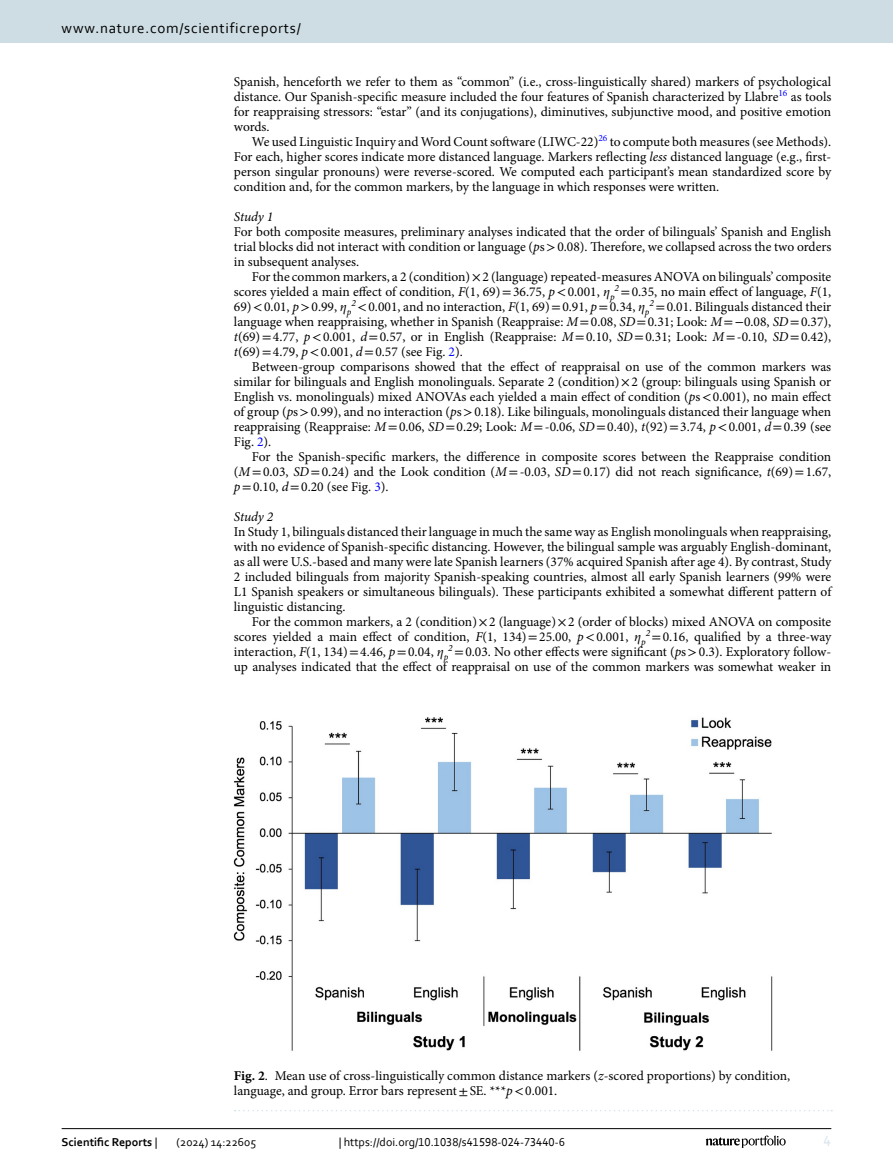
<style>
.page{position:relative;width:893px;height:1174px;background:#fff}
.page>*{position:absolute;margin:0;border:0;box-sizing:border-box;transform-origin:0 0}
.t1{font:15px "Corbel";letter-spacing:.05em;color:#000}
.t2{font:15px "Corbel";color:#d9e4eb}
.Body_Text_Indent{font:13.5px/15px "Minion Pro";color:#000;text-align:justify}
.Body_Text{font:13.5px/15px "Minion Pro";color:#000;text-align:justify}
.Figure_Caption{font:13.5px/15px "Minion Pro";letter-spacing:-.005em;color:#000}
.Head_3{font:italic 13.5px "Minion Pro";letter-spacing:-.01em;color:#000}
.t3{font:12px "Corbel";color:#000}
.t4{font:700 12px "Corbel";color:#000}
.s1{font-style:italic}
.s2{font-family:"STIX"}
.s3{color:#00f}
.s4{font-weight:700}
.s5{font-weight:400}
</style>
<div class="page">
<img style="left:234px;top:717px;width:539px;height:334px">
<svg style="left:235px;top:1110px;width:597px;height:1px"></svg>
<hr style="left:62px;top:1128px;width:769px;height:1px;background:#000">
<svg style="left:706px;top:1135px;width:80px;height:12px"></svg>
<div style="left:0;top:0;width:893px;height:43px;background:#cedde4"></div>
<p class="t1" style="left:62px;top:18px;width:241px">www.nature.com/scientificreports/</p>
<p class="Body_Text" style="left:234px;top:74px;width:599px">Spanish, henceforth we refer to them as “common” (i.e., cross-linguistically shared) markers of psychological distance. Our Spanish-specific measure included the four features of Spanish characterized by Llabre<sup>16</sup> as tools for reappraising stressors: “estar” (and its conjugations), diminutives, subjunctive mood, and positive emotion words.</p>
<p class="Body_Text_Indent" style="left:234px;top:134px;width:599px;text-indent:18px">We used Linguistic Inquiry and Word Count software (LIWC-22)<sup>26</sup> to compute both measures (see Methods).<br>For each, higher scores indicate more distanced language. Markers reflecting <span class="s1">less</span> distanced language (e.g., first&shy;person singular pronouns) were reverse-scored. We computed each participant’s mean standardized score by condition and, for the common markers, by the language in which responses were written.</p>
<p class="Head_3" style="left:234px;top:207px;width:41px">Study 1</p>
<p class="Body_Text" style="left:234px;top:224px;width:599px">For both composite measures, preliminary analyses indicated that the order of bilinguals’ Spanish and English trial blocks did not interact with condition or language (<span class="s1">p</span>s<span class="s2">&gt;</span>0.08). Therefore, we collapsed across the two orders in subsequent analyses.</p>
<p class="Body_Text_Indent" style="left:234px;top:269px;width:599px;text-indent:18px">For the common markers, a 2 (condition)<span class="s2">×</span>2 (language) repeated-measures ANOVA on bilinguals’ composite scores yielded a main effect of condition, <span class="s1">F</span>(1, 69)<span class="s2">=</span>36.75, <span class="s1">p</span><span class="s2">&lt;</span>0.001, <span class="s1">η</span><sub>p</sub><sup>2</sup> <span class="s2">=</span>0.35, no main effect of language, <span class="s1">F</span>(1, 69)<span class="s2">&lt;</span>0.01, <span class="s1">p</span><span class="s2">&gt;</span>0.99, <span class="s1">η</span><sub>p</sub><sup>2</sup> <span class="s2">&lt;</span>0.001, and no interaction, <span class="s1">F</span>(1, 69)<span class="s2">=</span>0.91, <span class="s1">p</span><span class="s2">=</span>0.34, <span class="s1">η</span><sub>p</sub><sup>2</sup> <span class="s2">=</span>0.01. Bilinguals distanced their language when reappraising, whether in Spanish (Reappraise: <span class="s1">M</span><span class="s2">=</span>0.08, <span class="s1">SD</span><span class="s2">=</span>0.31; Look: <span class="s1">M</span><span class="s2">=−</span>0.08, <span class="s1">SD</span><span class="s2">=</span>0.37), <span class="s1">t</span>(69)<span class="s2">=</span>4.77, <span class="s1">p</span><span class="s2">&lt;</span>0.001, <span class="s1">d</span><span class="s2">=</span>0.57, or in English (Reappraise: <span class="s1">M</span><span class="s2">=</span>0.10, <span class="s1">SD</span><span class="s2">=</span>0.31; Look: <span class="s1">M</span><span class="s2">=</span>-0.10, <span class="s1">SD</span><span class="s2">=</span>0.42), <span class="s1">t</span>(69)<span class="s2">=</span>4.79, <span class="s1">p</span><span class="s2">&lt;</span>0.001, <span class="s1">d</span><span class="s2">=</span>0.57 (see Fig. <span class="s3">2</span>).</p>
<p class="Body_Text_Indent" style="left:234px;top:359px;width:599px;text-indent:18px">Between-group comparisons showed that the effect of reappraisal on use of the common markers was similar for bilinguals and English monolinguals. Separate 2 (condition)<span class="s2">×</span>2 (group: bilinguals using Spanish or English vs. monolinguals) mixed ANOVAs each yielded a main effect of condition (<span class="s1">p</span>s<span class="s2">&lt;</span>0.001), no main effect of group (<span class="s1">p</span>s<span class="s2">&gt;</span>0.99), and no interaction (<span class="s1">p</span>s<span class="s2">&gt;</span>0.18). Like bilinguals, monolinguals distanced their language when reappraising (Reappraise: <span class="s1">M</span><span class="s2">=</span>0.06, <span class="s1">SD</span><span class="s2">=</span>0.29; Look: <span class="s1">M</span><span class="s2">=</span>-0.06, <span class="s1">SD</span><span class="s2">=</span>0.40), <span class="s1">t</span>(92)<span class="s2">=</span>3.74, <span class="s1">p</span><span class="s2">&lt;</span>0.001, <span class="s1">d</span><span class="s2">=</span>0.39 (see Fig. <span class="s3">2</span>).</p>
<p class="Body_Text_Indent" style="left:234px;top:449px;width:599px;text-indent:18px">For the Spanish-specific markers, the difference in composite scores between the Reappraise condition (<span class="s1">M</span><span class="s2">=</span>0.03, <span class="s1">SD</span><span class="s2">=</span>0.24) and the Look condition (<span class="s1">M</span><span class="s2">=</span>-0.03, <span class="s1">SD</span><span class="s2">=</span>0.17) did not reach significance, <span class="s1">t</span>(69)<span class="s2">=</span>1.67, <span class="s1">p</span><span class="s2">=</span>0.10, <span class="s1">d</span><span class="s2">=</span>0.20 (see Fig. <span class="s3">3</span>).</p>
<p class="Head_3" style="left:234px;top:507px;width:41px">Study 2</p>
<p class="Body_Text" style="left:234px;top:524px;width:599px">In Study 1, bilinguals distanced their language in much the same way as English monolinguals when reappraising, with no evidence of Spanish-specific distancing. However, the bilingual sample was arguably English-dominant, as all were U.S.-based and many were late Spanish learners (37% acquired Spanish after age 4). By contrast, Study 2 included bilinguals from majority Spanish-speaking countries, almost all early Spanish learners (99% were L1 Spanish speakers or simultaneous bilinguals). These participants exhibited a somewhat different pattern of linguistic distancing.</p>
<p class="Body_Text_Indent" style="left:234px;top:614px;width:599px;text-indent:18px">For the common markers, a 2 (condition)<span class="s2">×</span>2 (language)<span class="s2">×</span>2 (order of blocks) mixed ANOVA on composite scores yielded a main effect of condition, <span class="s1">F</span>(1, 134)<span class="s2">=</span>25.00, <span class="s1">p</span><span class="s2">&lt;</span>0.001, <span class="s1">η</span><sub>p</sub><sup>2</sup> <span class="s2">=</span>0.16, qualified by a three-way interaction, <span class="s1">F</span>(1, 134)<span class="s2">=</span>4.46, <span class="s1">p</span><span class="s2">=</span>0.04, <span class="s1">η</span><sub>p</sub><sup>2</sup> <span class="s2">=</span>0.03. No other effects were significant (<span class="s1">p</span>s<span class="s2">&gt;</span>0.3). Exploratory follow&shy;up analyses indicated that the effect of reappraisal on use of the common markers was somewhat weaker in</p>
<p class="Figure_Caption" style="left:234px;top:1068px;width:558px"><span class="s4">Fig. 2</span>. Mean use of cross-linguistically common distance markers (<span class="s1">z</span>-scored proportions) by condition, language, and group. Error bars represent<span class="s2">±</span>SE. ***<span class="s1">p</span><span class="s2">&lt;</span>0.001.</p>
<p class="t4" style="left:62px;top:1134px;width:97px">Scientific Reports <span class="s5">|</span></p>
<p class="t3" style="left:177px;top:1134px;width:81px">(2024) 14:22605</p>
<p class="t3" style="left:339px;top:1134px;width:228px">| https://doi.org/10.1038/s41598-024-73440-6</p>
<p class="t2" style="left:824px;top:1132px;width:9px">4</p>
</div>
